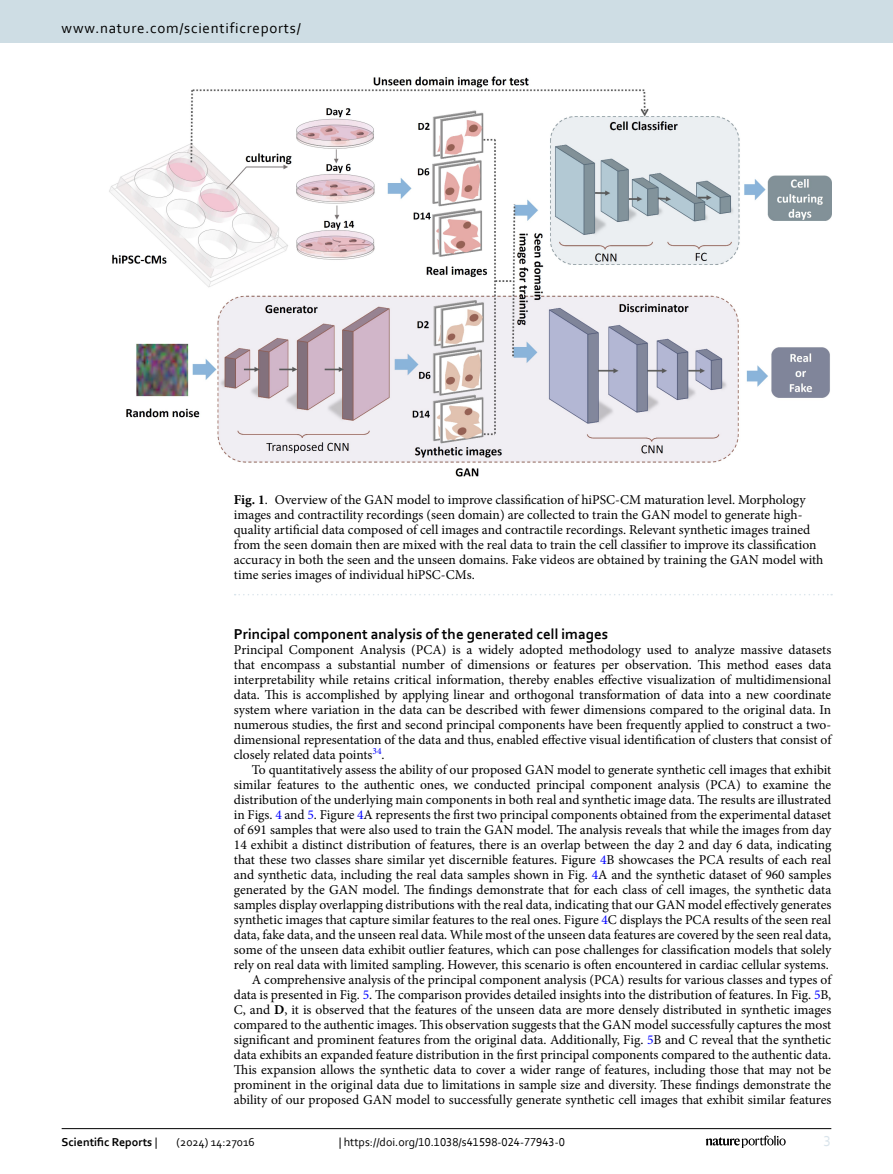
<style>
.page{position:relative;width:893px;height:1174px;background:#fff}
.page>*{position:absolute;margin:0;border:0;box-sizing:border-box;transform-origin:0 0}
.Head_2{font:700 15px "Corbel";color:#000}
.t1{font:15px "Corbel";letter-spacing:.05em;color:#000}
.t2{font:15px "Corbel";color:#d9e4eb}
.Body_Text_Indent{font:13.5px/15px "Minion Pro";color:#000;text-align:justify}
.Body_Text{font:13.5px/15px "Minion Pro";letter-spacing:-.005em;color:#000;text-align:justify}
.Figure_Caption{font:13.5px/15px "Minion Pro";color:#000}
.t3{font:12px "Corbel";color:#000}
.t4{font:700 12px "Corbel";color:#000}
.s1{font-weight:700}
.s2{color:#00f}
.s3{font-weight:400}
</style>
<div class="page">
<img style="left:109px;top:76px;width:722px;height:400px">
<svg style="left:235px;top:594px;width:597px;height:1px"></svg>
<hr style="left:62px;top:1128px;width:769px;height:1px;background:#000">
<svg style="left:706px;top:1135px;width:80px;height:12px"></svg>
<div style="left:0;top:0;width:893px;height:43px;background:#cedde4"></div>
<p class="t1" style="left:62px;top:18px;width:241px">www.nature.com/scientificreports/</p>
<p class="Figure_Caption" style="left:234px;top:492px;width:591px"><span class="s1">Fig. 1</span>. Overview of the GAN model to improve classification of hiPSC-CM maturation level. Morphology images and contractility recordings (seen domain) are collected to train the GAN model to generate high&shy;quality artificial data composed of cell images and contractile recordings. Relevant synthetic images trained from the seen domain then are mixed with the real data to train the cell classifier to improve its classification accuracy in both the seen and the unseen domains. Fake videos are obtained by training the GAN model with time series images of individual hiPSC-CMs.</p>
<p class="Head_2" style="left:234px;top:624px;width:376px">Principal component analysis of the generated cell images</p>
<p class="Body_Text" style="left:234px;top:642px;width:599px">Principal Component Analysis (PCA) is a widely adopted methodology used to analyze massive datasets that encompass a substantial number of dimensions or features per observation. This method eases data interpretability while retains critical information, thereby enables effective visualization of multidimensional data. This is accomplished by applying linear and orthogonal transformation of data into a new coordinate system where variation in the data can be described with fewer dimensions compared to the original data. In numerous studies, the first and second principal components have been frequently applied to construct a two&shy;dimensional representation of the data and thus, enabled effective visual identification of clusters that consist of closely related data points<sup>34</sup>.</p>
<p class="Body_Text_Indent" style="left:234px;top:762px;width:599px;text-indent:18px">To quantitatively assess the ability of our proposed GAN model to generate synthetic cell images that exhibit similar features to the authentic ones, we conducted principal component analysis (PCA) to examine the distribution of the underlying main components in both real and synthetic image data. The results are illustrated in Figs. <span class="s2">4</span> and <span class="s2">5</span>. Figure <span class="s2">4</span>A represents the first two principal components obtained from the experimental dataset of 691 samples that were also used to train the GAN model. The analysis reveals that while the images from day 14 exhibit a distinct distribution of features, there is an overlap between the day 2 and day 6 data, indicating that these two classes share similar yet discernible features. Figure <span class="s2">4</span>B showcases the PCA results of each real and synthetic data, including the real data samples shown in Fig. <span class="s2">4</span>A and the synthetic dataset of 960 samples generated by the GAN model. The findings demonstrate that for each class of cell images, the synthetic data samples display overlapping distributions with the real data, indicating that our GAN model effectively generates synthetic images that capture similar features to the real ones. Figure <span class="s2">4</span>C displays the PCA results of the seen real data, fake data, and the unseen real data. While most of the unseen data features are covered by the seen real data, some of the unseen data exhibit outlier features, which can pose challenges for classification models that solely rely on real data with limited sampling. However, this scenario is often encountered in cardiac cellular systems.</p>
<p class="Body_Text_Indent" style="left:234px;top:972px;width:599px;text-indent:18px">A comprehensive analysis of the principal component analysis (PCA) results for various classes and types of data is presented in Fig. <span class="s2">5</span>. The comparison provides detailed insights into the distribution of features. In Fig. <span class="s2">5</span>B, C, and <span class="s1">D</span>, it is observed that the features of the unseen data are more densely distributed in synthetic images compared to the authentic images. This observation suggests that the GAN model successfully captures the most significant and prominent features from the original data. Additionally, Fig. <span class="s2">5</span>B and C reveal that the synthetic data exhibits an expanded feature distribution in the first principal components compared to the authentic data.<br>This expansion allows the synthetic data to cover a wider range of features, including those that may not be prominent in the original data due to limitations in sample size and diversity. These findings demonstrate the ability of our proposed GAN model to successfully generate synthetic cell images that exhibit similar features</p>
<p class="t4" style="left:62px;top:1134px;width:97px">Scientific Reports <span class="s3">|</span></p>
<p class="t3" style="left:177px;top:1134px;width:80px">(2024) 14:27016</p>
<p class="t3" style="left:339px;top:1134px;width:228px">| https://doi.org/10.1038/s41598-024-77943-0</p>
<p class="t2" style="left:824px;top:1132px;width:9px">3</p>
</div>
